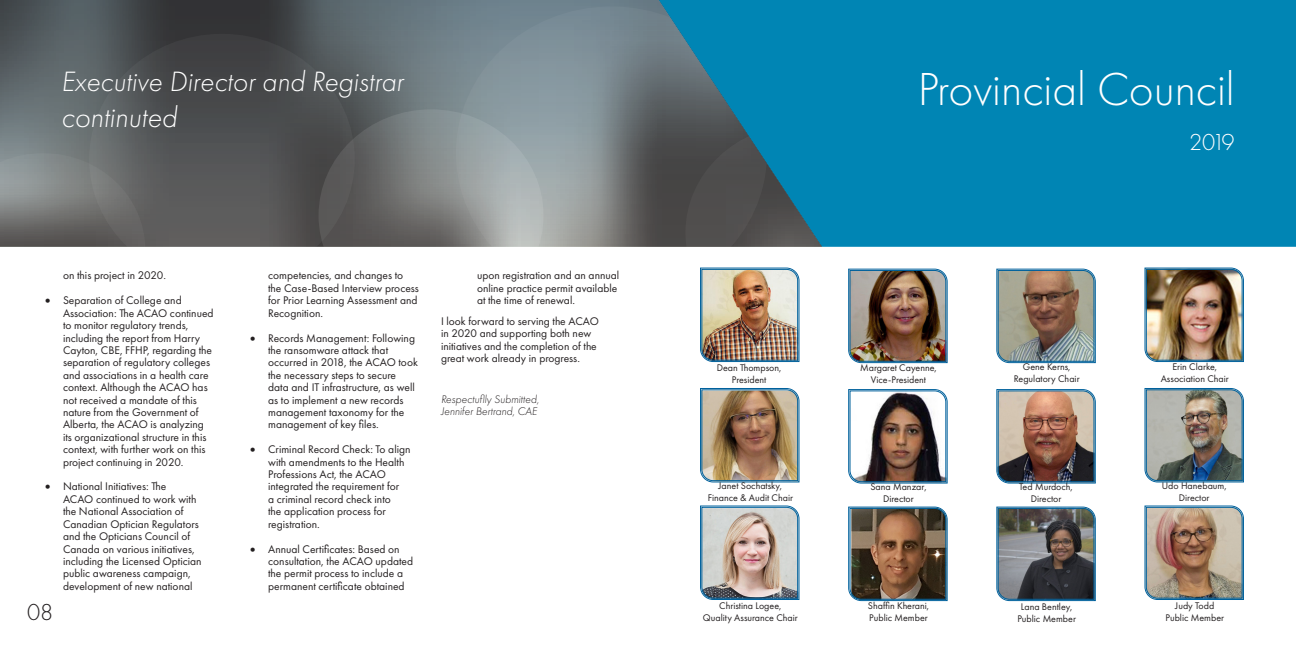
<style>
.page{position:relative;width:1296px;height:648px;background:#fff}
.page>*{position:absolute;margin:0;border:0;box-sizing:border-box;transform-origin:0 0}
.t1{font:300 48px "Futura PT";color:#fff}
.t2{font:italic 300 30px "Futura PT";color:#fff}
.t3{font:italic 300 29px "Futura PT";color:#fff}
.t4{font:300 24px "Futura PT";color:#fff}
.t5{font:300 24px "Futura PT";color:#231f20}
.t6{font:11.5px/12.4px "Futura PT";color:#231f20}
.t7{font:italic 300 11.5px/12.4px "Futura PT";color:#231f20}
.t8{font:10px "Futura PT";color:#231f20}
</style>
<div class="page">
<svg style="left:0;top:0;width:648px;height:153px;background:#5a6468"></svg>
<svg style="left:456px;top:6px;width:192px;height:241px;background:#808d92"></svg>
<svg style="left:89px;top:34px;width:266px;height:213px;background:#505254"></svg>
<svg style="left:0;top:153px;width:145px;height:94px;background:#737574"></svg>
<svg style="left:319px;top:109px;width:225px;height:138px;background:#7d8182"></svg>
<svg style="left:648px;top:0;width:648px;height:247px;background:#0c7ea6"></svg>
<img style="left:700px;top:267px;width:100px;height:95px">
<img style="left:700px;top:388px;width:100px;height:95px">
<img style="left:700px;top:505px;width:100px;height:95px">
<img style="left:848px;top:268px;width:100px;height:95px">
<img style="left:848px;top:389px;width:100px;height:95px">
<svg style="left:848px;top:506px;width:100px;height:95px;background:#665546"></svg>
<img style="left:996px;top:268px;width:100px;height:95px">
<img style="left:996px;top:389px;width:100px;height:95px">
<svg style="left:996px;top:506px;width:100px;height:95px;background:#595e61"></svg>
<img style="left:1144px;top:267px;width:100px;height:95px">
<img style="left:1144px;top:388px;width:100px;height:95px">
<img style="left:1144px;top:505px;width:100px;height:95px">
<p class="t3" style="left:61px;top:65px;width:344px">Executive Director and Registrar</p>
<p class="t2" style="left:61px;top:100px;width:118px">continuted</p>
<p class="t6" style="left:63px;top:269px;width:105px">on this project in 2020.</p>
<p class="t6" style="left:63px;top:294px;width:152px;text-indent:-18px">• Separation of College and<br>Association: The ACAO continued to monitor regulatory trends, including the report from Harry<br>Cayton, CBE, FFHP, regarding the separation of regulatory colleges and associations in a health care context. Although the ACAO has not received a mandate of this nature from the Government of<br>Alberta, the ACAO is analyzing its organizational structure in this context, with further work on this project continuing in 2020.</p>
<p class="t6" style="left:63px;top:480px;width:140px;text-indent:-18px">• National Initiatives: The<br>ACAO continued to work with the National Association of<br>Canadian Optician Regulators and the Opticians Council of<br>Canada on various initiatives, including the Licensed Optician public awareness campaign, development of new national</p>
<p class="t5" style="left:27px;top:599px;width:28px">08</p>
<p class="t6" style="left:268px;top:269px;width:152px">competencies, and changes to the Case-Based Interview process for Prior Learning Assessment and<br>Recognition.</p>
<p class="t6" style="left:268px;top:331px;width:151px;text-indent:-18px">• Records Management: Following the ransomware attack that occurred in 2018, the ACAO took the necessary steps to secure data and IT infrastructure, as well as to implement a new records management taxonomy for the management of key files.</p>
<p class="t6" style="left:268px;top:443px;width:144px;text-indent:-18px">• Criminal Record Check: To align with amendments to the Health<br>Professions Act, the ACAO integrated the requirement for<br>a criminal record check into<br>the application process for registration.</p>
<p class="t6" style="left:268px;top:542px;width:146px;text-indent:-18px">• Annual Certificates: Based on consultation, the ACAO updated the permit process to include a permanent certificate obtained</p>
<p class="t6" style="left:477px;top:269px;width:144px">upon registration and an annual online practice permit available at the time of renewal.</p>
<p class="t6" style="left:441px;top:315px;width:159px">I look forward to serving the ACAO in 2020 and supporting both new initiatives and the completion of the great work already in progress.</p>
<p class="t7" style="left:441px;top:393px;width:100px">Respectuflly Submitted,<br>Jennifer Bertrand, CAE</p>
<p class="t1" style="left:918px;top:62px;width:319px">Provincial Council</p>
<p class="t4" style="left:1189px;top:128px;width:47px">2019</p>
<p class="t8" style="left:717px;top:361px;width:66px">Dean Thompson,</p>
<p class="t8" style="left:732px;top:373px;width:36px">President</p>
<p class="t8" style="left:860px;top:361px;width:78px">Margaret Cayenne,</p>
<p class="t8" style="left:871px;top:373px;width:57px">Vice-President</p>
<p class="t8" style="left:1023px;top:360px;width:49px">Gene Kerns,</p>
<p class="t8" style="left:1014px;top:372px;width:67px">Regulatory Chair</p>
<p class="t8" style="left:1172px;top:360px;width:46px">Erin Clarke,</p>
<p class="t8" style="left:1161px;top:372px;width:70px">Association Chair</p>
<p class="t8" style="left:719px;top:480px;width:65px">Janet Sochatsky,</p>
<p class="t8" style="left:708px;top:492px;width:87px">Finance &amp; Audit Chair</p>
<p class="t8" style="left:870px;top:481px;width:58px">Sana Manzar,</p>
<p class="t8" style="left:883px;top:493px;width:32px">Director</p>
<p class="t8" style="left:1019px;top:481px;width:55px">Ted Murdoch,</p>
<p class="t8" style="left:1031px;top:493px;width:32px">Director</p>
<p class="t8" style="left:1162px;top:480px;width:66px">Udo Hanebaum,</p>
<p class="t8" style="left:1179px;top:492px;width:32px">Director</p>
<p class="t8" style="left:719px;top:599px;width:64px">Christina Logee,</p>
<p class="t8" style="left:703px;top:611px;width:96px">Quality Assurance Chair</p>
<p class="t8" style="left:868px;top:599px;width:63px">Shaffin Kherani,</p>
<p class="t8" style="left:869px;top:611px;width:60px">Public Member</p>
<p class="t8" style="left:1021px;top:600px;width:53px">Lana Bentley,</p>
<p class="t8" style="left:1017px;top:612px;width:60px">Public Member</p>
<p class="t8" style="left:1175px;top:599px;width:41px">Judy Todd</p>
<p class="t8" style="left:1166px;top:611px;width:60px">Public Member</p>
</div>
